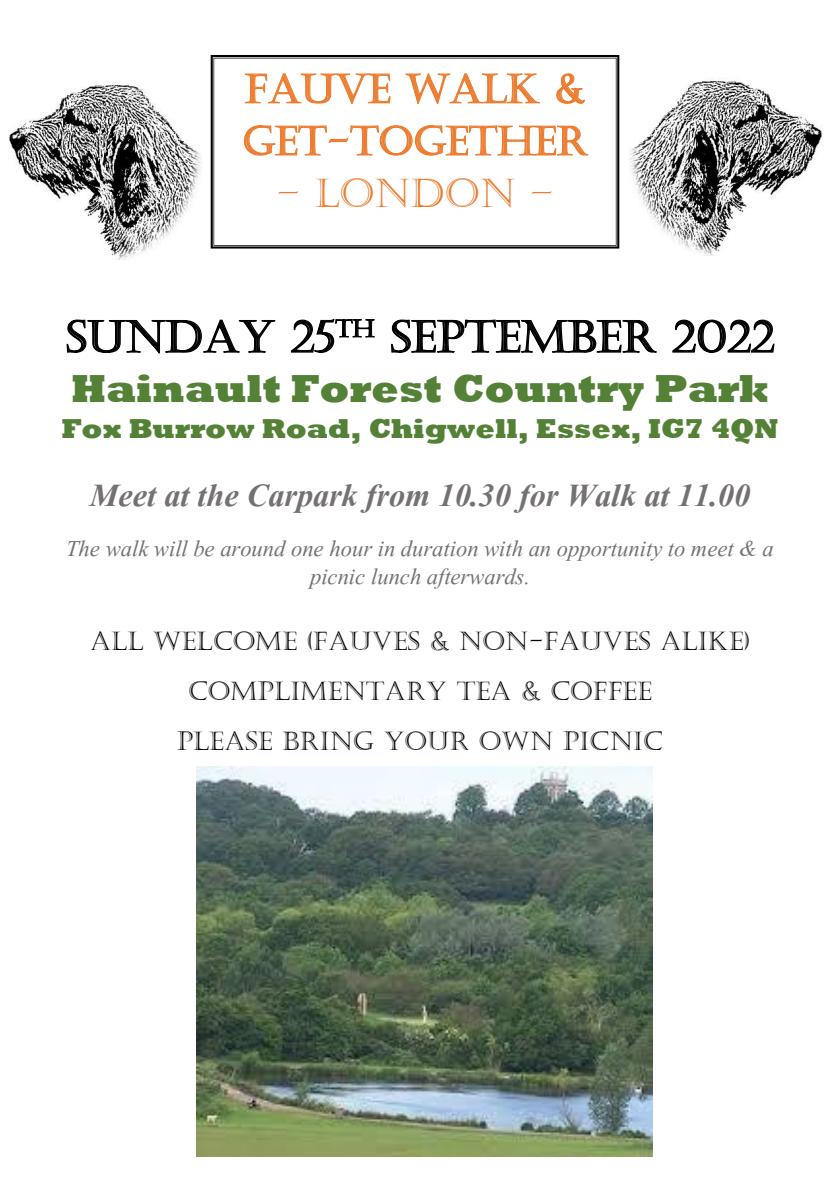
<style>
.page{position:relative;width:840px;height:1191px;background:#fff}
.page>*{position:absolute;margin:0;border:0;box-sizing:border-box;transform-origin:0 0}
.t1{font:44px "Castellar";color:#000}
.t2{font:700 40px "Vijaya";color:#767171}
.t3{font:40px/52.2px "Castellar";color:#ed7d31}
.t4{font:800 40px "Rockwell";color:#538135}
.t5{font:28px/28.4px "Vijaya";color:#767171;text-align:center}
.t6{font:800 28px "Rockwell";color:#538135}
.t7{font:26px/49.8px "Castellar";color:#000;text-align:center}
</style>
<div class="page">
<img style="left:9px;top:85px;width:192px;height:174px">
<img style="left:630px;top:79px;width:193px;height:176px">
<svg style="left:210px;top:55px;width:409px;height:193px"></svg>
<img style="left:196px;top:766px;width:456px;height:390px">
<h2 class="t3" style="left:242px;top:64px;width:347px">FAUVE WALK &amp;<br>GET-TOGETHER</h2>
<h2 class="t3" style="left:277px;top:168px;width:277px">– LONDON –</h2>
<h1 class="t1" style="left:66px;top:312px;width:709px">SUNDAY 25<sup>TH</sup> SEPTEMBER 2022</h1>
<h2 class="t4" style="left:71px;top:366px;width:698px">Hainault Forest Country Park</h2>
<p class="t6" style="left:62px;top:412px;width:718px">Fox Burrow Road, Chigwell, Essex, IG7 4QN</p>
<h2 class="t2" style="left:90px;top:463px;width:661px">Meet at the Carpark from 10.30 for Walk at 11.00</h2>
<p class="t5" style="left:66px;top:531px;width:708px">The walk will be around one hour in duration with an opportunity to meet &amp; a picnic lunch afterwards.</p>
<p class="t7" style="left:90px;top:617px;width:661px">ALL WELCOME (FAUVES &amp; NON-FAUVES ALIKE)<br>COMPLIMENTARY TEA &amp; COFFEE<br>PLEASE BRING YOUR OWN PICNIC</p>
</div>
